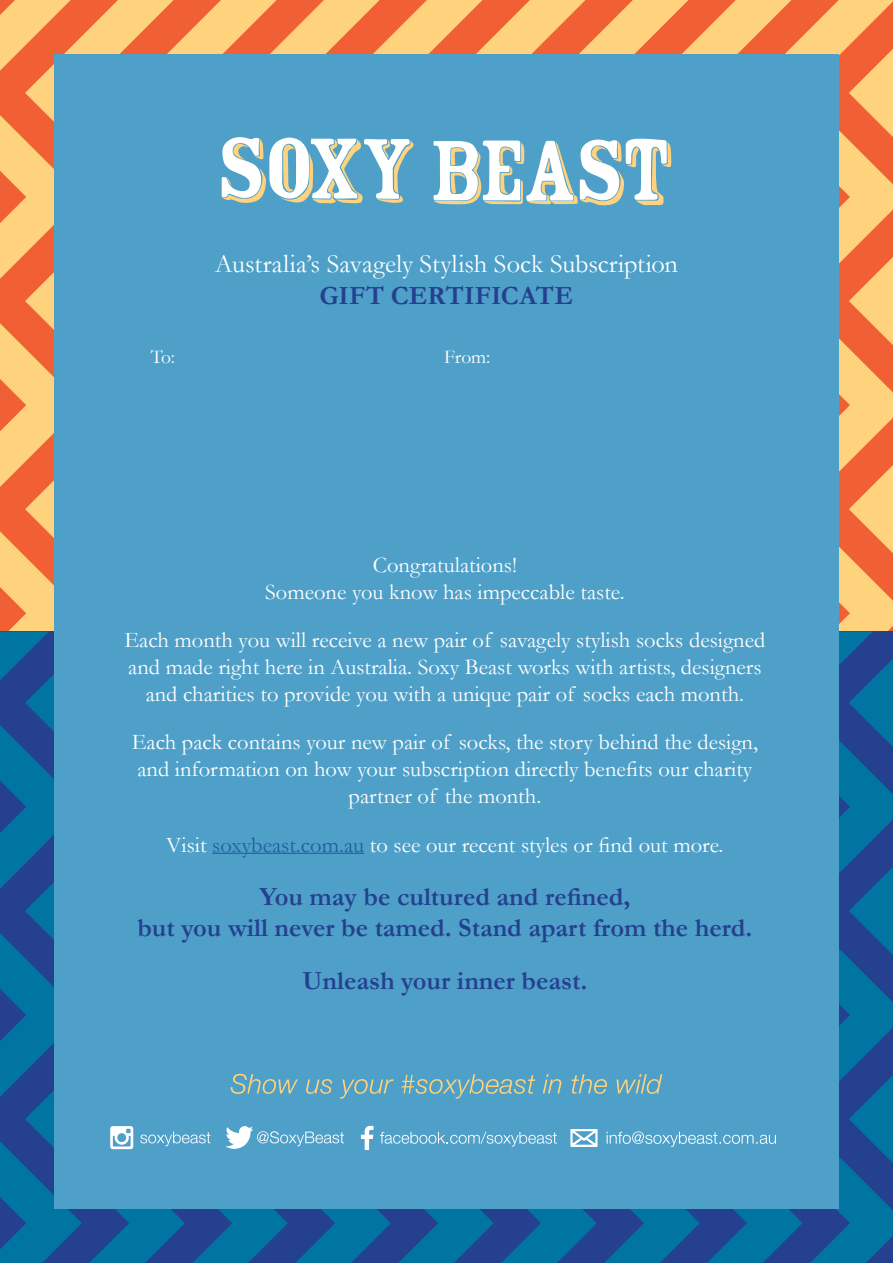
<style>
.page{position:relative;width:893px;height:1263px;background:#fff}
.page>*{position:absolute;margin:0;border:0;box-sizing:border-box;transform-origin:0 0}
.t1{font:700 26.4px/31.7px "Garamond";color:#25408f;text-align:center}
.t2{font:26.4px "Garamond";color:#fff}
.t3{font:22.5px/27px "Garamond";color:#fff;text-align:center}
.t4{font:19.5px "Garamond";letter-spacing:-.015em;color:#fff}
.s1{color:#215e9e}
</style>
<div class="page">
<svg style="left:803px;top:0;width:90px;height:631px;background:#f89e5c"></svg>
<svg style="left:700px;top:0;width:103px;height:54px;background:#f89d5b"></svg>
<svg style="left:597px;top:0;width:103px;height:54px;background:#f89d5b"></svg>
<svg style="left:494px;top:0;width:103px;height:54px;background:#f89d5b"></svg>
<svg style="left:391px;top:0;width:103px;height:54px;background:#f89d5b"></svg>
<svg style="left:288px;top:0;width:103px;height:54px;background:#f89d5b"></svg>
<svg style="left:185px;top:0;width:103px;height:54px;background:#f89d5b"></svg>
<svg style="left:82px;top:0;width:103px;height:54px;background:#f89d5b"></svg>
<svg style="left:0;top:0;width:82px;height:631px;background:#f89b5b"></svg>
<svg style="left:803px;top:631px;width:90px;height:632px;background:#115b98"></svg>
<svg style="left:700px;top:1209px;width:103px;height:54px;background:#105c98"></svg>
<svg style="left:597px;top:1209px;width:103px;height:54px;background:#105c98"></svg>
<svg style="left:494px;top:1209px;width:103px;height:54px;background:#105c98"></svg>
<svg style="left:391px;top:1209px;width:103px;height:54px;background:#115c98"></svg>
<svg style="left:288px;top:1209px;width:103px;height:54px;background:#105c98"></svg>
<svg style="left:185px;top:1209px;width:103px;height:54px;background:#115c98"></svg>
<svg style="left:82px;top:1209px;width:103px;height:54px;background:#105c98"></svg>
<svg style="left:0;top:631px;width:82px;height:632px;background:#115c98"></svg>
<div style="left:54px;top:54px;width:785px;height:1155px;background:#4ea0c9"></div>
<hr style="left:212px;top:853px;width:152px;height:1px;background:#215e9e">
<svg style="left:231px;top:1074px;width:67px;height:20px"></svg>
<svg style="left:306px;top:1079px;width:26px;height:15px"></svg>
<svg style="left:340px;top:1079px;width:54px;height:19px"></svg>
<svg style="left:401px;top:1074px;width:134px;height:24px"></svg>
<svg style="left:543px;top:1074px;width:18px;height:19px"></svg>
<svg style="left:572px;top:1074px;width:35px;height:20px"></svg>
<svg style="left:616px;top:1074px;width:46px;height:20px"></svg>
<svg style="left:222px;top:137px;width:191px;height:66px"></svg>
<svg style="left:434px;top:138px;width:237px;height:67px"></svg>
<svg style="left:140px;top:1131px;width:71px;height:15px"></svg>
<svg style="left:110px;top:1126px;width:23px;height:23px"></svg>
<svg style="left:225px;top:1126px;width:119px;height:23px"></svg>
<svg style="left:380px;top:1131px;width:177px;height:15px"></svg>
<svg style="left:361px;top:1126px;width:12px;height:24px"></svg>
<svg style="left:570px;top:1129px;width:28px;height:18px"></svg>
<svg style="left:607px;top:1131px;width:169px;height:16px"></svg>
<p class="t2" style="left:215px;top:248px;width:465px">Australia’s Savagely Stylish Sock Subscription</p>
<p class="t1" style="left:320px;top:280px;width:255px">GIFT CERTIFICATE</p>
<p class="t4" style="left:151px;top:345px;width:26px">To:</p>
<p class="t4" style="left:444px;top:345px;width:48px">From:</p>
<p class="t3" style="left:265px;top:551px;width:361px">Congratulations!<br>Someone you know has impeccable taste.</p>
<p class="t3" style="left:125px;top:626px;width:642px">Each month you will receive a new pair of savagely stylish socks designed and made right here in Australia. Soxy Beast works with artists, designers and charities to provide you with a unique pair of socks each month.</p>
<p class="t3" style="left:132px;top:728px;width:628px">Each pack contains your new pair of socks, the story behind the design, and information on how your subscription directly benefits our charity partner of the month.</p>
<p class="t3" style="left:166px;top:831px;width:559px">Visit <span class="s1">soxybeast.com.au</span> to see our recent styles or find out more.</p>
<p class="t1" style="left:137px;top:880px;width:616px">You may be cultured and refined,<br>but you will never be tamed. Stand apart from the herd.</p>
<p class="t1" style="left:302px;top:964px;width:286px">Unleash your inner beast.</p>
</div>
